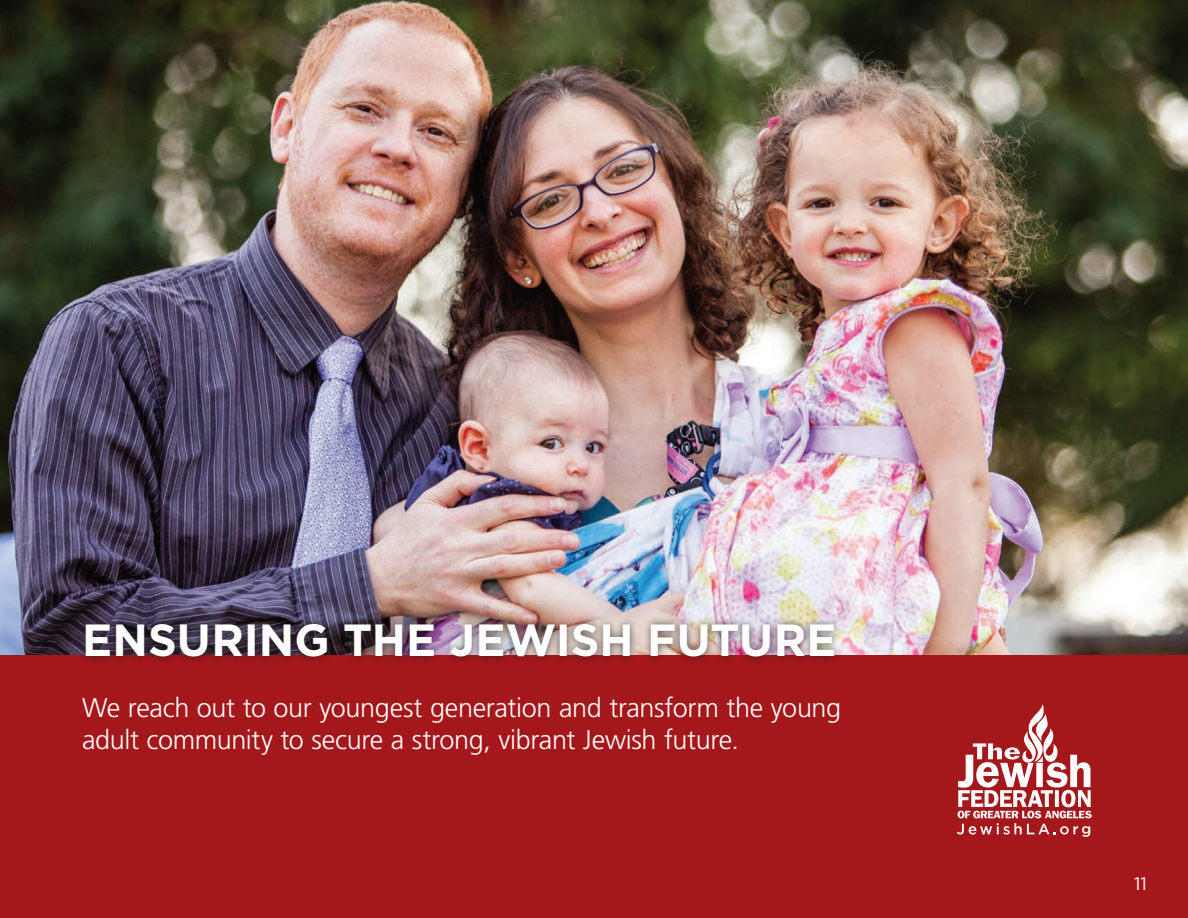
<style>
.page{position:relative;width:1188px;height:918px;background:#fff}
.page>*{position:absolute;margin:0;border:0;box-sizing:border-box;transform-origin:0 0}
.t1{font:700 45px "Gotham";color:#fff}
.t2{font:300 27px/32.4px "Frutiger";letter-spacing:-.015em;color:#fff}
.t3{font:18px "Gotham";color:#fff}
</style>
<div class="page">
<img style="left:0;top:0;width:1188px;height:656px">
<div style="left:0;top:656px;width:1188px;height:262px;background:#a4171b"></div>
<div style="left:78px;top:616px;width:764px;height:48px;background:#231f20;opacity:.75"></div>
<svg style="left:957px;top:704px;width:135px;height:133px"></svg>
<h1 class="t1" style="left:82px;top:610px;width:756px">ENSURING TH E JEWISH FUTURE</h1>
<p class="t2" style="left:82px;top:692px;width:761px">We reach out to our youngest generation and transform the young adult community to secure a strong, vibrant Jewish future.</p>
<p class="t3" style="left:1134px;top:872px;width:14px">11</p>
</div>
